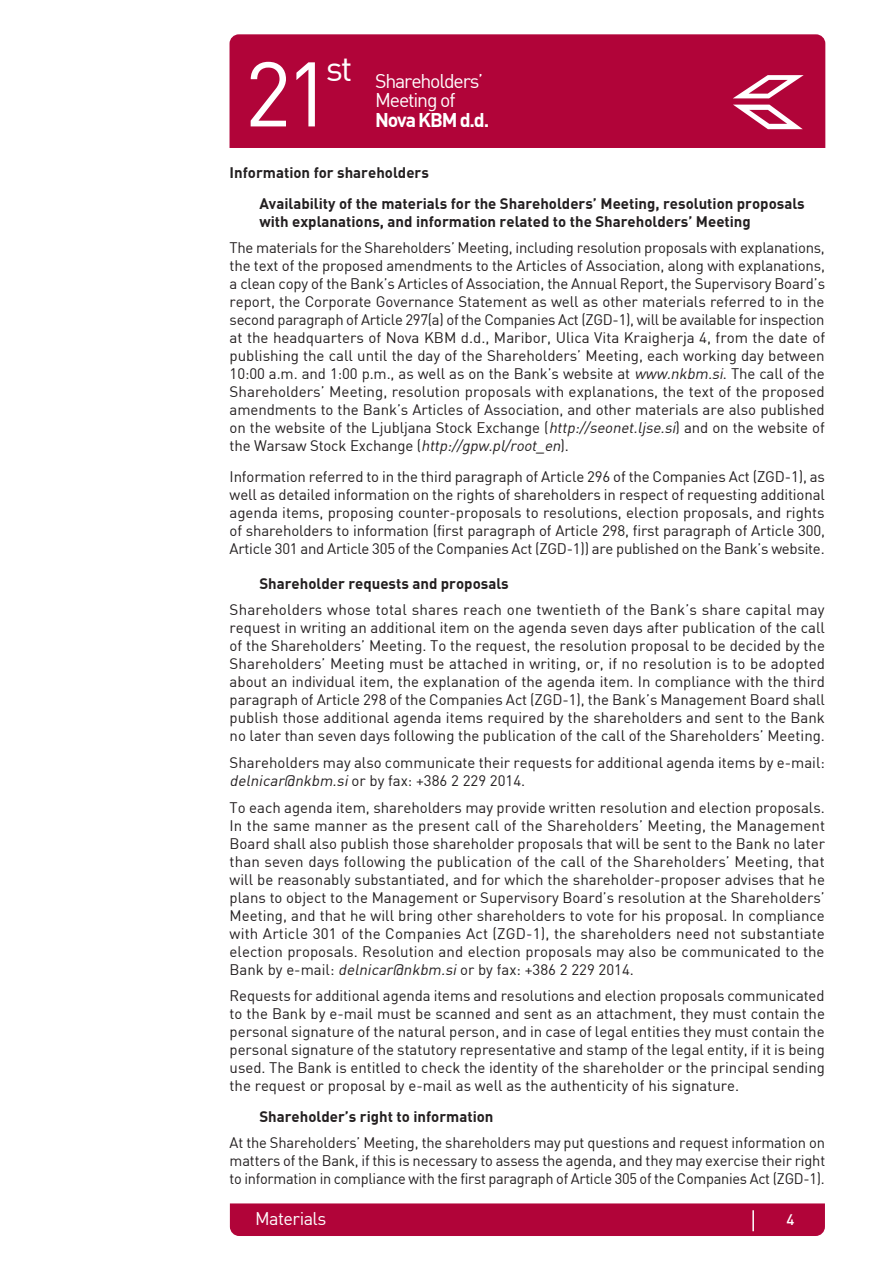
<style>
.page{position:relative;width:893px;height:1263px;background:#fff}
.page>*{position:absolute;margin:0;border:0;box-sizing:border-box;transform-origin:0 0}
.t1{font:90px "DIN Regular";color:#fff}
.t2{font:19.5px/19.5px "DIN Regular";letter-spacing:-.06em;color:#fff}
.t3{font:19.5px "DIN Bold";letter-spacing:-.06em;color:#fff}
.t4{font:18px "DIN Regular";letter-spacing:-.03em;color:#fff}
.t5{font:15px/18px "DIN Regular";color:#231f20;text-align:justify}
.t6{font:15px/30.8px "DIN Bold";color:#231f20}
.t7{font:15px "DIN Medium";color:#fff}
.s1{font-style:italic}
</style>
<div class="page">
<div style="left:230px;top:34px;width:595px;height:114px;background:#b10439"></div>
<div style="left:230px;top:1203px;width:595px;height:33px;background:#b10439"></div>
<hr style="left:752px;top:1210px;width:2px;height:21px;background:#fff">
<svg style="left:733px;top:75px;width:71px;height:54px"></svg>
<h1 class="t1" style="left:244px;top:37px;width:89px">21</h1>
<h2 class="t2" style="left:375px;top:70px;width:110px;text-indent:-49px"><sup>st</sup> Shareholders’<br>Meeting of</h2>
<h2 class="t3" style="left:375px;top:107px;width:116px">Nova KBM d.d.</h2>
<p class="t6" style="left:259px;top:156px;width:547px;text-indent:-30px">Information for shareholders<br>Availability of the materials for the Shareholders’ Meeting, resolution proposals</p>
<p class="t6" style="left:259px;top:205px;width:493px">with explanations, and information related to the Shareholders’ Meeting</p>
<p class="t5" style="left:230px;top:238px;width:597px">The materials for the Shareholders’ Meeting, including resolution proposals with explanations, the text of the proposed amendments to the Articles of Association, along with explanations, a clean copy of the Bank’s Articles of Association, the Annual Report, the Supervisory Board’s report, the Corporate Governance Statement as well as other materials referred to in the second paragraph of Article 297(a) of the Companies Act (ZGD-1), will be available for inspection at the headquarters of Nova KBM d.d., Maribor, Ulica Vita Kraigherja 4, from the date of publishing the call until the day of the Shareholders’ Meeting, each working day between 10:00 a.m. and 1:00 p.m., as well as on the Bank’s website at <span class="s1">www.nkbm.si</span>. The call of the Shareholders’ Meeting, resolution proposals with explanations, the text of the proposed amendments to the Bank’s Articles of Association, and other materials are also published on the website of the Ljubljana Stock Exchange (<span class="s1">http://seonet.ljse.si</span>) and on the website of t h e Wa rsaw St o c k Exc h a n g e ( <span class="s1">http://gpw.pl/root_en</span>) .</p>
<p class="t5" style="left:230px;top:467px;width:597px">Information referred to in the third paragraph of Article 296 of the Companies Act (ZGD-1), as well as detailed information on the rights of shareholders in respect of requesting additional agenda items, proposing counter-proposals to resolutions, election proposals, and rights of shareholders to information (first paragraph of Article 298, first paragraph of Article 300, Article 301 and Article 305 of the Companies Act (ZGD-1)) are published on the Bank’s website.</p>
<p class="t6" style="left:259px;top:567px;width:251px">Shareholder requests and proposals</p>
<p class="t5" style="left:230px;top:601px;width:597px">Shareholders whose total shares reach one twentieth of the Bank’s share capital may request in writing an additional item on the agenda seven days after publication of the call of the Shareholders’ Meeting. To the request, the resolution proposal to be decided by the Shareholders’ Meeting must be attached in writing, or, if no resolution is to be adopted about an individual item, the explanation of the agenda item. In compliance with the third paragraph of Article 298 of the Companies Act (ZGD-1), the Bank’s Management Board shall publish those additional agenda items required by the shareholders and sent to the Bank no later than seven days following the publication of the call of the Shareholders’ Meeting.</p>
<p class="t5" style="left:230px;top:753px;width:597px">Shareholders may also communicate their requests for additional agenda items by e-mail: <span class="s1">delnicar@nkbm.si</span>o r by fa x : +386 2 2 2 9 2 0 1 4 .</p>
<p class="t5" style="left:230px;top:798px;width:597px">To each agenda item, shareholders may provide written resolution and election proposals.<br>In the same manner as the present call of the Shareholders’ Meeting, the Management Board shall also publish those shareholder proposals that will be sent to the Bank no later than seven days following the publication of the call of the Shareholders’ Meeting, that will be reasonably substantiated, and for which the shareholder-proposer advises that he plans to object to the Management or Supervisory Board’s resolution at the Shareholders’ Meeting, and that he will bring other shareholders to vote for his proposal. In compliance with Article 301 of the Companies Act (ZGD-1), the shareholders need not substantiate election proposals. Resolution and election proposals may also be communicated to the Bank by e-mail: <span class="s1">delnicar@nkbm.si</span>or by fax: +386 2 229 2014.</p>
<p class="t5" style="left:230px;top:986px;width:597px">Requests for additional agenda items and resolutions and election proposals communicated to the Bank by e-mail must be scanned and sent as an attachment, they must contain the personal signature of the natural person, and in case of legal entities they must contain the personal signature of the statutory representative and stamp of the legal entity, if it is being used. The Bank is entitled to check the identity of the shareholder or the principal sending the request or proposal by e-mail as well as the authenticity of his signature.</p>
<p class="t6" style="left:259px;top:1100px;width:236px">Shareholder’s right to information</p>
<p class="t5" style="left:230px;top:1133px;width:597px">At the Shareholders’ Meeting, the shareholders may put questions and request information on matters of the Bank, if this is necessary to assess the agenda, and they may exercise their right to information in compliance with the first paragraph of Article 305 of the Companies Act (ZGD-1).</p>
<p class="t4" style="left:255px;top:1207px;width:73px">Materials</p>
<p class="t7" style="left:786px;top:1209px;width:9px">4</p>
</div>
